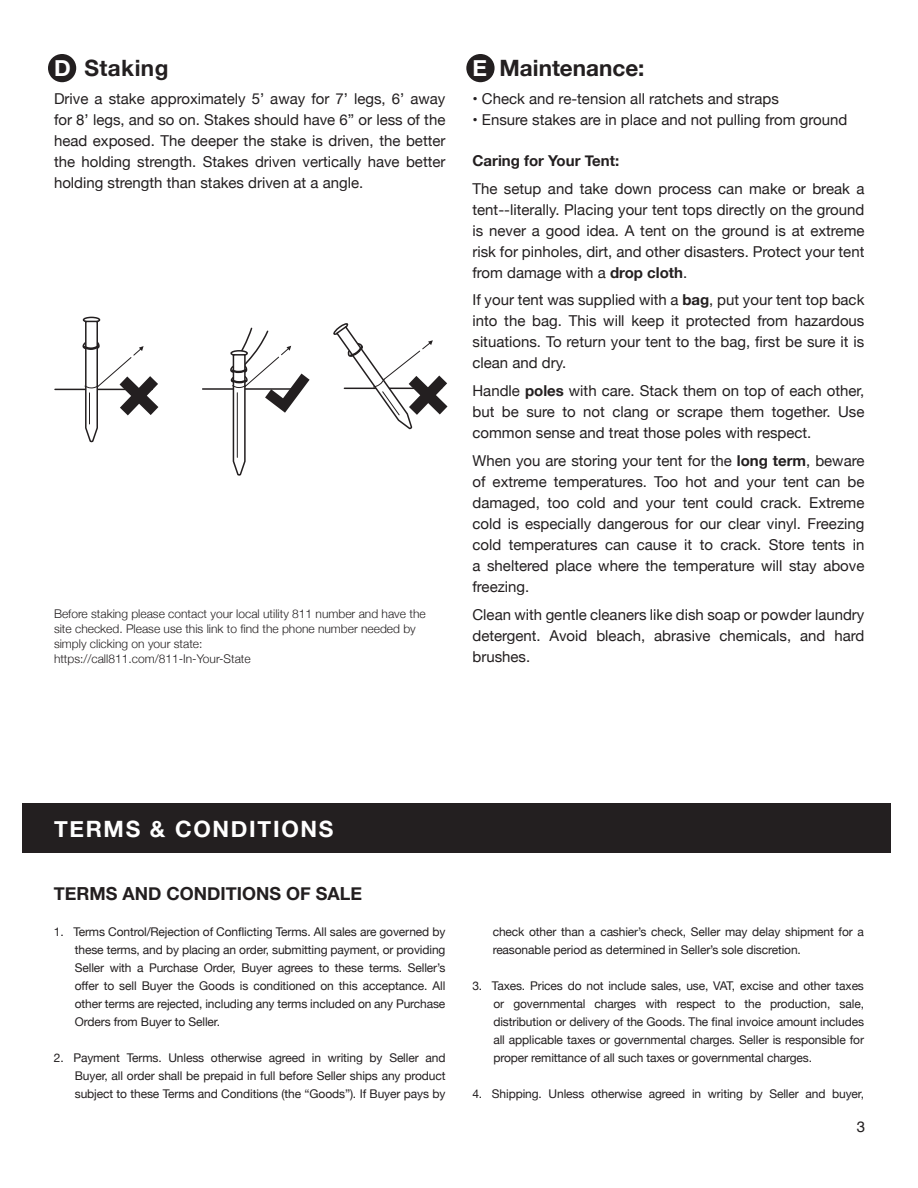
<style>
.page{position:relative;width:918px;height:1188px;background:#fff}
.page>*{position:absolute;margin:0;border:0;box-sizing:border-box;transform-origin:0 0}
.t1{font:700 22.5px "Helvetica Neue";letter-spacing:.075em;color:#fff}
.t2{font:700 22.5px "Helvetica Neue";color:#231f20}
.t3{font:700 22.5px "Helvetica Neue";letter-spacing:.02em;color:#231f20}
.t4{font:700 18px "Helvetica Neue";color:#231f20}
.t5{font:15px/21px "Helvetica Neue";color:#231f20;text-align:justify}
.t6{font:700 15px "Helvetica Neue";color:#231f20}
.t7{font:15px "Helvetica";color:#231f20}
.t8{font:12px/18px "Helvetica Neue";letter-spacing:-.01em;color:#231f20;text-align:justify}
.t9{font:300 12px/15px "Helvetica Neue";color:#231f20}
.s1{color:#fff}
.s2{font-weight:700}
</style>
<div class="page">
<hr style="left:203px;top:388px;width:97px;height:2px;background:#231f20">
<hr style="left:55px;top:389px;width:97px;height:1px;background:#231f20">
<div style="left:84px;top:317px;width:16px;height:5px;background:#484546;border-radius:50%"></div>
<div style="left:83px;top:317px;width:17px;height:6px;border:2px solid #231f20;border-radius:50%"></div>
<svg style="left:230px;top:327px;width:80px;height:149px"></svg>
<svg style="left:82px;top:320px;width:76px;height:123px"></svg>
<svg style="left:333px;top:323px;width:115px;height:107px"></svg>
<div style="left:48px;top:54px;width:28px;height:28px;background:#231f20;border-radius:50%"></div>
<div style="left:466px;top:54px;width:29px;height:28px;background:#231f20;border-radius:50%"></div>
<div style="left:23px;top:804px;width:868px;height:49px;background:#231f20"></div>
<h1 class="t3" style="left:54px;top:50px;width:116px"><span class="s1">D</span> Staking</h1>
<p class="t5" style="left:54px;top:89px;width:393px">Drive a stake approximately 5’ away for 7’ legs, 6’ away for 8’ legs, and so on. Stakes should have 6” or less of the head exposed. The deeper the stake is driven, the better the holding strength. Stakes driven vertically have better holding strength than stakes driven at a angle.</p>
<p class="t9" style="left:54px;top:606px;width:373px">Before staking please contact your local utility 811 number and have the site checked. Please use this link to find the phone number needed by simply clicking on your state:<br>https://call811.com/811-In-Your-State</p>
<h1 class="t2" style="left:472px;top:50px;width:174px"><span class="s1">E</span> Maintenance:</h1>
<p class="t5" style="left:472px;top:89px;width:308px">• Check and re-tension all ratchets and straps</p>
<p class="t5" style="left:472px;top:110px;width:376px">• Ensure stakes are in place and not pulling from ground</p>
<p class="t6" style="left:472px;top:149px;width:148px">Caring for Your Tent:</p>
<p class="t5" style="left:472px;top:179px;width:394px">The setup and take down process can make or break a tent--literally. Placing your tent tops directly on the ground is never a good idea. A tent on the ground is at extreme risk for pinholes, dirt, and other disasters. Protect your tent from damage with a <span class="s2">drop cloth</span>.</p>
<p class="t5" style="left:472px;top:290px;width:393px">If your tent was supplied with a <span class="s2">bag</span>, put your tent top back into the bag. This will keep it protected from hazardous situations. To return your tent to the bag, first be sure it is clean and dry.</p>
<p class="t5" style="left:472px;top:381px;width:393px">Handle <span class="s2">poles</span> with care. Stack them on top of each other, but be sure to not clang or scrape them together. Use common sense and treat those poles with respect.</p>
<p class="t5" style="left:472px;top:451px;width:394px">When you are storing your tent for the <span class="s2">long term</span>, beware of extreme temperatures. Too hot and your tent can be damaged, too cold and your tent could crack. Extreme cold is especially dangerous for our clear vinyl. Freezing cold temperatures can cause it to crack. Store tents in a sheltered place where the temperature will stay above freezing.</p>
<p class="t5" style="left:472px;top:605px;width:393px">Clean with gentle cleaners like dish soap or powder laundry detergent. Avoid bleach, abrasive chemicals, and hard brushes.</p>
<h1 class="t1" style="left:54px;top:812px;width:281px">TERMS &amp; CONDITIONS</h1>
<p class="t4" style="left:54px;top:879px;width:310px">TERMS AND CONDITIONS OF SALE</p>
<p class="t8" style="left:75px;top:923px;width:372px;text-indent:-21px">1. Terms Control/Rejection of Conflicting Terms. All sales are governed by these terms, and by placing an order, submitting payment, or providing Seller with a Purchase Order, Buyer agrees to these terms. Seller’s offer to sell Buyer the Goods is conditioned on this acceptance. All other terms are rejected, including any terms included on any Purchase Orders from Buyer to Seller.</p>
<p class="t8" style="left:75px;top:1049px;width:372px;text-indent:-21px">2. Payment Terms. Unless otherwise agreed in writing by Seller and Buyer, all order shall be prepaid in full before Seller ships any product subject to these Terms and Conditions (the “Goods”). If Buyer pays by</p>
<p class="t8" style="left:493px;top:923px;width:373px">check other than a cashier’s check, Seller may delay shipment for a reasonable period as determined in Seller’s sole discretion.</p>
<p class="t8" style="left:493px;top:977px;width:372px;text-indent:-21px">3. Taxes. Prices do not include sales, use, VAT, excise and other taxes or governmental charges with respect to the production, sale, distribution or delivery of the Goods. The final invoice amount includes all applicable taxes or governmental charges. Seller is responsible for proper remittance of all such taxes or governmental charges.</p>
<p class="t8" style="left:472px;top:1085px;width:393px">4. Shipping. Unless otherwise agreed in writing by Seller and buyer,</p>
<p class="t7" style="left:857px;top:1115px;width:10px">3</p>
</div>
